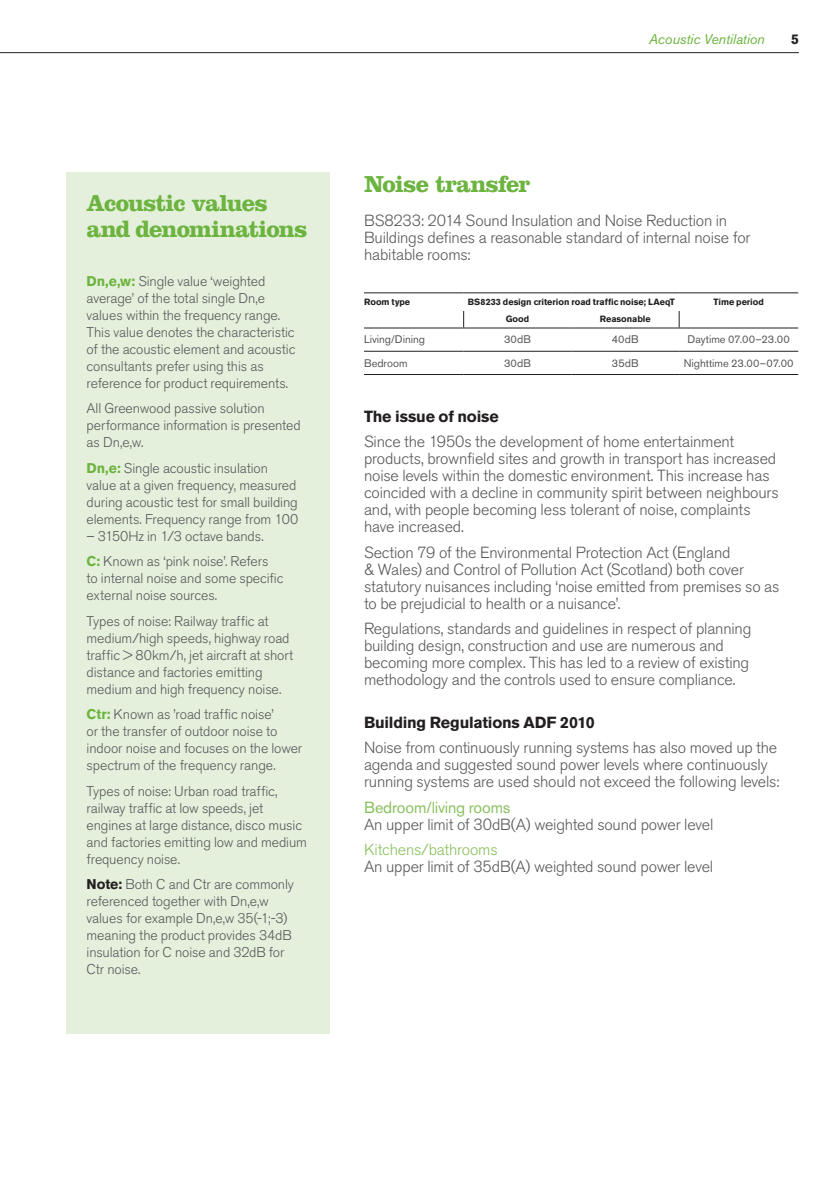
<style>
.page{position:relative;width:839px;height:1192px;background:#fff}
.page>*{position:absolute;margin:0;border:0;box-sizing:border-box;transform-origin:0 0}
.t1{font:700 24px/26px "Clarendon";letter-spacing:-.04em;color:#6cb43f}
.t2{font:300 16px/17px "Akzidenz Grotesk BE";letter-spacing:-.01em;color:#57585a}
.t3{font:700 16px "Akzidenz Grotesk BE";letter-spacing:-.015em;color:#231f20}
.t4{font:16px "Akzidenz Grotesk BE";letter-spacing:-.01em;color:#89c05e}
.t5{font:300 16px "Akzidenz Grotesk BE";letter-spacing:-.01em;color:#89c05e}
.t6{font:300 14px/17px "Akzidenz Grotesk BE";letter-spacing:-.005em;color:#57585a}
.t7{font:italic 14px "Akzidenz Grotesk BE";letter-spacing:-.005em;color:#6cb43f}
.t8{font:700 14px "Akzidenz Grotesk BE";color:#231f20}
.t9{font:11px "Akzidenz Grotesk BE";color:#57585a}
.t10{font:700 9px "Akzidenz Grotesk BE";letter-spacing:-.005em;color:#231f20}
.s1{font-weight:700;color:#6cb43f}
.s2{font-weight:700;color:#231f20}
</style>
<div class="page">
<div style="left:67px;top:172px;width:263px;height:861px;background:#e5f0dc"></div>
<hr style="left:364px;top:351px;width:100px;height:1px;background:#231f20">
<hr style="left:464px;top:351px;width:107px;height:1px;background:#231f20">
<hr style="left:571px;top:351px;width:108px;height:1px;background:#231f20">
<hr style="left:679px;top:351px;width:119px;height:1px;background:#231f20">
<hr style="left:364px;top:374px;width:100px;height:1px;background:#231f20">
<hr style="left:464px;top:374px;width:107px;height:1px;background:#231f20">
<hr style="left:571px;top:374px;width:108px;height:1px;background:#231f20">
<hr style="left:679px;top:374px;width:119px;height:1px;background:#231f20">
<hr style="left:364px;top:292px;width:100px;height:1px;background:#231f20">
<hr style="left:464px;top:292px;width:107px;height:1px;background:#231f20">
<hr style="left:571px;top:292px;width:108px;height:1px;background:#231f20">
<hr style="left:679px;top:292px;width:119px;height:1px;background:#231f20">
<svg style="left:463px;top:311px;width:1px;height:17px"></svg>
<svg style="left:679px;top:311px;width:1px;height:17px"></svg>
<hr style="left:364px;top:328px;width:100px;height:1px;background:#231f20">
<hr style="left:464px;top:328px;width:107px;height:1px;background:#231f20">
<hr style="left:571px;top:328px;width:108px;height:1px;background:#231f20">
<hr style="left:679px;top:328px;width:119px;height:1px;background:#231f20">
<hr style="left:0;top:52px;width:799px;height:1px;background:#231f20">
<h1 class="t1" style="left:87px;top:189px;width:222px">Acoustic values and denominations</h1>
<p class="t6" style="left:87px;top:272px;width:210px"><span class="s1">Dn,e,w:</span> Single value ‘weighted average’ of the total single Dn,e values within the frequency range.<br>This value denotes the characteristic of the acoustic element and acoustic consultants prefer using this as reference for product requirements.</p>
<p class="t6" style="left:87px;top:400px;width:216px">All Greenwood passive solution performance information is presented as Dn,e,w.</p>
<p class="t6" style="left:87px;top:459px;width:213px"><span class="s1">Dn,e:</span> Single acoustic insulation value at a given frequency, measured during acoustic test for small building elements. Frequency range from 100</p>
<p class="t6" style="left:87px;top:523px;width:183px;line-height:25.4px">– 3150Hz in 1/3 octave bands.<br><span class="s1">C:</span> Known as ‘pink noise’. Refers</p>
<p class="t6" style="left:87px;top:570px;width:198px">to internal noise and some specific external noise sources.</p>
<p class="t6" style="left:87px;top:612px;width:208px">Types of noise: Railway traffic at medium/high speeds, highway road traffic &gt; 80km/h, jet aircraft at short distance and factories emitting medium and high frequency noise.</p>
<p class="t6" style="left:87px;top:706px;width:217px"><span class="s1">Ctr:</span> Known as ’road traffic noise’<br>or the transfer of outdoor noise to indoor noise and focuses on the lower spectrum of the frequency range.</p>
<p class="t6" style="left:87px;top:782px;width:222px">Types of noise: Urban road traffic, railway traffic at low speeds, jet engines at large distance, disco music and factories emitting low and medium frequency noise.</p>
<p class="t6" style="left:87px;top:876px;width:209px"><span class="s2">Note:</span> Both C and Ctr are commonly referenced together with Dn,e,w values for example Dn,e,w 35(-1;-3) meaning the product provides 34dB insulation for C noise and 32dB for<br>Ctr noise.</p>
<p class="t7" style="left:649px;top:31px;width:118px">Acoustic Ventilation</p>
<p class="t8" style="left:791px;top:31px;width:9px">5</p>
<h1 class="t1" style="left:364px;top:170px;width:168px">Noise transfer</h1>
<p class="t2" style="left:364px;top:212px;width:388px">BS8233: 2014 Sound Insulation and Noise Reduction in<br>Buildings defines a reasonable standard of internal noise for habitable rooms:</p>
<p class="t10" style="left:364px;top:297px;width:48px">Room type</p>
<p class="t10" style="left:468px;top:297px;width:209px">BS8233 design criterion road traffic noise; LAeqT</p>
<p class="t10" style="left:713px;top:297px;width:52px">Time period</p>
<p class="t10" style="left:506px;top:314px;width:25px">Good</p>
<p class="t10" style="left:600px;top:314px;width:52px">Reasonable</p>
<p class="t9" style="left:364px;top:333px;width:62px">Living/Dining</p>
<p class="t9" style="left:504px;top:333px;width:28px">30dB</p>
<p class="t9" style="left:612px;top:333px;width:28px">40dB</p>
<p class="t9" style="left:687px;top:333px;width:104px">Daytime 07.00–23.00</p>
<p class="t9" style="left:364px;top:356px;width:45px">Bedroom</p>
<p class="t9" style="left:504px;top:356px;width:28px">30dB</p>
<p class="t9" style="left:612px;top:356px;width:28px">35dB</p>
<p class="t9" style="left:684px;top:356px;width:111px">Nighttime 23.00–07.00</p>
<p class="t3" style="left:364px;top:407px;width:136px">The issue of noise</p>
<p class="t2" style="left:364px;top:433px;width:416px">Since the 1950s the development of home entertainment products, brownfield sites and growth in transport has increased noise levels within the domestic environment. This increase has coincided with a decline in community spirit between neighbours and, with people becoming less tolerant of noise, complaints have increased.</p>
<p class="t2" style="left:364px;top:544px;width:417px">Section 79 of the Environmental Protection Act (England<br>&amp; Wales) and Control of Pollution Act (Scotland) both cover statutory nuisances including ‘noise emitted from premises so as to be prejudicial to health or a nuisance’.</p>
<p class="t2" style="left:364px;top:620px;width:389px">Regulations, standards and guidelines in respect of planning building design, construction and use are numerous and becoming more complex. This has led to a review of existing methodology and the controls used to ensure compliance.</p>
<p class="t3" style="left:364px;top:713px;width:232px">Building Regulations ADF 2010</p>
<p class="t2" style="left:364px;top:739px;width:417px">Noise from continuously running systems has also moved up the agenda and suggested sound power levels where continuously running systems are used should not exceed the following levels:</p>
<p class="t4" style="left:364px;top:797px;width:148px">Bedroom/living rooms</p>
<p class="t2" style="left:364px;top:816px;width:351px">An upper limit of 30dB(A) weighted sound power level</p>
<p class="t5" style="left:364px;top:840px;width:135px">Kitchens/bathrooms</p>
<p class="t2" style="left:364px;top:858px;width:351px">An upper limit of 35dB(A) weighted sound power level</p>
</div>
